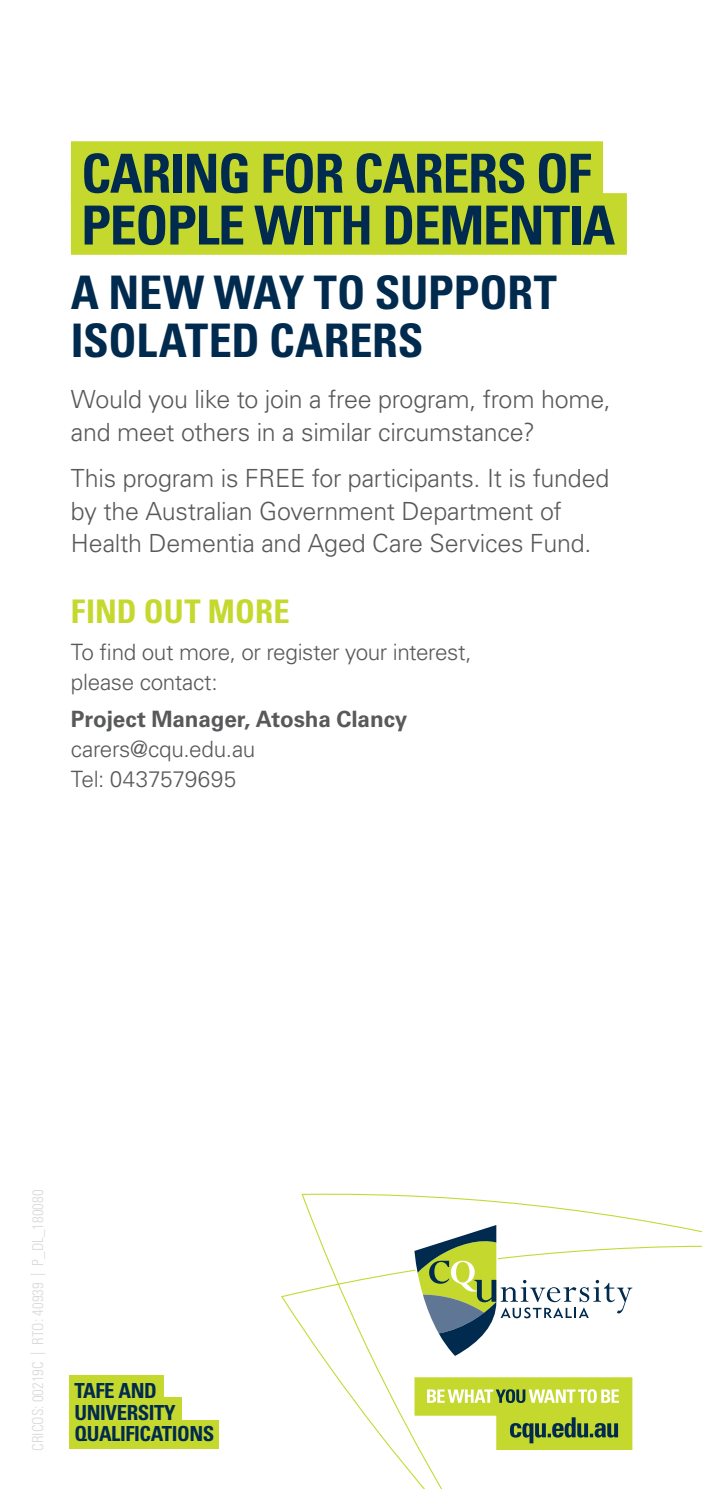
<style>
.page{position:relative;width:702px;height:1489px;background:#fff}
.page>*{position:absolute;margin:0;border:0;box-sizing:border-box;transform-origin:0 0}
.t1{font:700 condensed 53.75px/51.8px "Univers LT Std";letter-spacing:-.025em;color:#002a4e}
.t2{font:700 condensed 46.25px/47.5px "Univers LT Std";letter-spacing:-.005em;color:#002a4e}
.t3{font:700 condensed 32.5px "Univers LT Std";letter-spacing:.005em;color:#c4d82e}
.t4{font:300 25px/32.5px "Univers LT Std";letter-spacing:-.01em;color:#58595b}
.t5{font:300 22.5px/30px "Univers LT Std";letter-spacing:-.015em;color:#58595b}
.t6{font:700 22.5px "Univers LT Std";letter-spacing:-.005em;color:#58595b}
.t7{font:700 condensed 20.75px/22px "Univers LT Std";letter-spacing:-.02em;color:#002a4e}
.t8{font:300 condensed 15px "Univers LT Std";color:#d8d9db}
</style>
<div class="page">
<svg style="left:301px;top:1193px;width:401px;height:295px"></svg>
<svg style="left:412px;top:1223px;width:220px;height:134px"></svg>
<svg style="left:414px;top:1377px;width:218px;height:72px"></svg>
<div style="left:70px;top:1375px;width:94px;height:28px;background:#c4d82e"></div>
<div style="left:70px;top:1397px;width:112px;height:28px;background:#c4d82e"></div>
<div style="left:70px;top:1419px;width:149px;height:29px;background:#c4d82e"></div>
<div style="left:71px;top:141px;width:532px;height:62px;background:#c4d82e"></div>
<div style="left:71px;top:193px;width:556px;height:62px;background:#c4d82e"></div>
<h1 class="t1" style="left:81px;top:147px;width:535px">CARING FOR CARERS OF<br>PEOPLE WITH DEMENTIA</h1>
<h2 class="t2" style="left:71px;top:269px;width:487px">A NEW WAY TO SUPPORT<br>ISOLATED CARERS</h2>
<p class="t4" style="left:71px;top:383px;width:541px">Would you like to join a free program, from home, and meet others in a similar circumstance?</p>
<p class="t4" style="left:71px;top:462px;width:540px">This program is FREE for participants. It is funded by the Australian Government Department of<br>Health Dementia and Aged Care Services Fund.</p>
<h3 class="t3" style="left:71px;top:591px;width:220px">FIND OUT MORE</h3>
<p class="t5" style="left:71px;top:637px;width:402px">To find out more, or register your interest, please contact:</p>
<p class="t6" style="left:71px;top:706px;width:338px">Project Manager, Atosha Clancy</p>
<p class="t5" style="left:71px;top:734px;width:186px">carers@cqu.edu.au<br>Tel: 0437579695</p>
<p class="t8" style="left:29px;top:1450px;width:262px;rotate:-90deg">CRICOS: 00219C | RTO: 40939 | P_DL_180080</p>
<p class="t7" style="left:74px;top:1378px;width:141px">TAFE AND<br>UNIVERSITY<br>QUALIFICATIONS</p>
</div>
